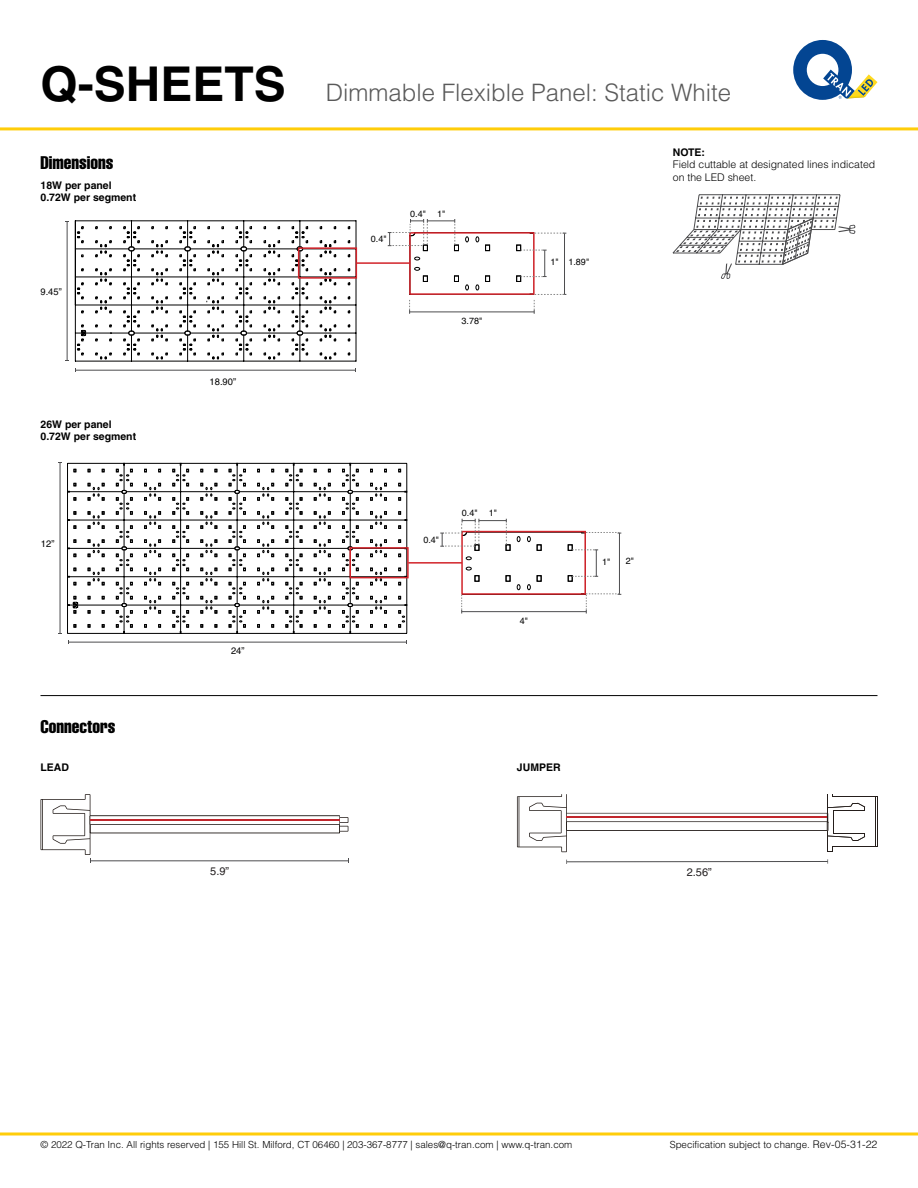
<style>
.page{position:relative;width:918px;height:1188px;background:#fff}
.page>*{position:absolute;margin:0;border:0;box-sizing:border-box;transform-origin:0 0}
.t1{font:300 24px "Helvetica LT Pro";color:#5a5a5a}
.t2{font:extra-condensed 18px "Helvetica LT Pro";color:#000}
.t3{font:10.95px "Helvetica LT Pro";color:#231f20}
.t4{font:700 10.5px/12px "Helvetica LT Pro";color:#000}
.t5{font:300 10.5px/12.6px "Helvetica LT Pro";color:#000}
.t6{font:300 9.75px "Helvetica LT Pro";color:#000}
.t7{font:9.45px "Helvetica LT Pro";color:#000}
.t8{font:9px "Helvetica LT Pro";color:#000}
.s1{font-weight:700;font-size:48px;color:#000}
.s2{font-size:10.5px}
</style>
<div class="page">
<svg style="left:0;top:1132px;width:918px;height:4px;background:#ffd947"></svg>
<hr style="left:0;top:127px;width:918px;height:3px;background:#ffcd0a">
<svg style="left:793px;top:40px;width:84px;height:60px"></svg>
<svg style="left:75px;top:221px;width:281px;height:140px"></svg>
<hr style="left:76px;top:370px;width:280px;height:1px;background:#4d4d4f">
<hr style="left:67px;top:221px;width:1px;height:140px;background:#4d4d4f">
<svg style="left:144px;top:483px;width:17px;height:17px"></svg>
<svg style="left:144px;top:512px;width:17px;height:17px"></svg>
<svg style="left:144px;top:540px;width:17px;height:17px"></svg>
<svg style="left:144px;top:568px;width:17px;height:17px"></svg>
<svg style="left:144px;top:596px;width:17px;height:17px"></svg>
<svg style="left:173px;top:498px;width:16px;height:16px"></svg>
<svg style="left:201px;top:483px;width:16px;height:17px"></svg>
<svg style="left:173px;top:526px;width:16px;height:17px"></svg>
<svg style="left:201px;top:512px;width:16px;height:17px"></svg>
<svg style="left:173px;top:554px;width:16px;height:17px"></svg>
<svg style="left:201px;top:540px;width:16px;height:17px"></svg>
<svg style="left:173px;top:582px;width:16px;height:17px"></svg>
<svg style="left:201px;top:568px;width:16px;height:17px"></svg>
<svg style="left:201px;top:596px;width:16px;height:17px"></svg>
<svg style="left:258px;top:483px;width:16px;height:17px"></svg>
<svg style="left:258px;top:512px;width:16px;height:17px"></svg>
<svg style="left:258px;top:540px;width:16px;height:17px"></svg>
<svg style="left:258px;top:568px;width:16px;height:17px"></svg>
<svg style="left:258px;top:596px;width:16px;height:17px"></svg>
<svg style="left:286px;top:498px;width:16px;height:16px"></svg>
<svg style="left:314px;top:483px;width:16px;height:17px"></svg>
<svg style="left:286px;top:526px;width:16px;height:17px"></svg>
<svg style="left:314px;top:512px;width:16px;height:17px"></svg>
<svg style="left:286px;top:554px;width:16px;height:17px"></svg>
<svg style="left:314px;top:540px;width:16px;height:17px"></svg>
<svg style="left:286px;top:582px;width:16px;height:17px"></svg>
<svg style="left:314px;top:568px;width:16px;height:17px"></svg>
<svg style="left:314px;top:596px;width:16px;height:17px"></svg>
<svg style="left:88px;top:483px;width:16px;height:17px"></svg>
<svg style="left:88px;top:512px;width:16px;height:17px"></svg>
<svg style="left:88px;top:540px;width:16px;height:17px"></svg>
<svg style="left:88px;top:568px;width:16px;height:17px"></svg>
<svg style="left:370px;top:483px;width:17px;height:17px"></svg>
<svg style="left:370px;top:512px;width:17px;height:17px"></svg>
<svg style="left:370px;top:540px;width:17px;height:17px"></svg>
<svg style="left:370px;top:568px;width:17px;height:17px"></svg>
<svg style="left:370px;top:596px;width:17px;height:17px"></svg>
<hr style="left:124px;top:463px;width:1px;height:170px;background:#000">
<hr style="left:67px;top:463px;width:1px;height:170px;background:#000">
<hr style="left:180px;top:463px;width:1px;height:170px;background:#000">
<hr style="left:237px;top:463px;width:1px;height:170px;background:#000">
<hr style="left:293px;top:463px;width:1px;height:170px;background:#000">
<hr style="left:350px;top:463px;width:1px;height:170px;background:#000">
<hr style="left:407px;top:463px;width:1px;height:170px;background:#000">
<hr style="left:68px;top:463px;width:339px;height:1px;background:#000">
<hr style="left:68px;top:491px;width:339px;height:1px;background:#000">
<hr style="left:68px;top:520px;width:339px;height:1px;background:#000">
<hr style="left:68px;top:548px;width:339px;height:1px;background:#000">
<hr style="left:68px;top:576px;width:339px;height:1px;background:#000">
<hr style="left:68px;top:605px;width:339px;height:1px;background:#000">
<hr style="left:68px;top:633px;width:339px;height:1px;background:#000">
<svg style="left:116px;top:526px;width:16px;height:45px"></svg>
<svg style="left:229px;top:526px;width:17px;height:45px"></svg>
<svg style="left:342px;top:526px;width:16px;height:45px"></svg>
<svg style="left:116px;top:582px;width:16px;height:52px"></svg>
<svg style="left:173px;top:610px;width:16px;height:24px"></svg>
<svg style="left:229px;top:582px;width:17px;height:52px"></svg>
<svg style="left:286px;top:610px;width:16px;height:24px"></svg>
<svg style="left:342px;top:582px;width:16px;height:52px"></svg>
<svg style="left:116px;top:463px;width:16px;height:51px"></svg>
<svg style="left:173px;top:463px;width:16px;height:23px"></svg>
<svg style="left:229px;top:463px;width:17px;height:51px"></svg>
<svg style="left:286px;top:463px;width:16px;height:23px"></svg>
<svg style="left:342px;top:463px;width:16px;height:51px"></svg>
<svg style="left:68px;top:483px;width:8px;height:9px"></svg>
<svg style="left:70px;top:520px;width:6px;height:9px"></svg>
<svg style="left:68px;top:540px;width:8px;height:17px"></svg>
<svg style="left:68px;top:568px;width:8px;height:17px"></svg>
<svg style="left:399px;top:483px;width:8px;height:9px"></svg>
<svg style="left:399px;top:520px;width:8px;height:9px"></svg>
<svg style="left:399px;top:540px;width:8px;height:17px"></svg>
<svg style="left:399px;top:568px;width:8px;height:17px"></svg>
<svg style="left:399px;top:605px;width:8px;height:22px"></svg>
<svg style="left:68px;top:596px;width:10px;height:17px"></svg>
<hr style="left:60px;top:463px;width:1px;height:170px;background:#4d4d4f">
<hr style="left:69px;top:642px;width:338px;height:1px;background:#4d4d4f">
<svg style="left:537px;top:545px;width:4px;height:6px"></svg>
<svg style="left:506px;top:575px;width:4px;height:7px"></svg>
<svg style="left:537px;top:575px;width:4px;height:7px"></svg>
<svg style="left:466px;top:557px;width:6px;height:3px"></svg>
<svg style="left:466px;top:567px;width:13px;height:15px"></svg>
<svg style="left:527px;top:584px;width:4px;height:6px"></svg>
<svg style="left:517px;top:584px;width:3px;height:6px"></svg>
<svg style="left:527px;top:536px;width:4px;height:6px"></svg>
<svg style="left:517px;top:536px;width:3px;height:6px"></svg>
<hr style="left:586px;top:532px;width:1px;height:62px;background:#000">
<hr style="left:462px;top:657px;width:123px;height:1px;background:#000">
<hr style="left:462px;top:719px;width:123px;height:1px;background:#000">
<div style="left:461px;top:531px;width:125px;height:64px;border:2px solid #d2232a"></div>
<svg style="left:485px;top:245px;width:5px;height:6px"></svg>
<svg style="left:454px;top:276px;width:5px;height:6px"></svg>
<svg style="left:485px;top:276px;width:5px;height:6px"></svg>
<svg style="left:414px;top:257px;width:6px;height:3px"></svg>
<svg style="left:414px;top:267px;width:14px;height:15px"></svg>
<svg style="left:476px;top:285px;width:3px;height:5px"></svg>
<svg style="left:465px;top:285px;width:4px;height:5px"></svg>
<svg style="left:476px;top:237px;width:3px;height:5px"></svg>
<svg style="left:465px;top:237px;width:4px;height:5px"></svg>
<hr style="left:410px;top:295px;width:124px;height:1px;background:#000">
<hr style="left:410px;top:357px;width:124px;height:1px;background:#000">
<hr style="left:410px;top:419px;width:124px;height:1px;background:#000">
<div style="left:409px;top:232px;width:126px;height:63px;border:2px solid #d2232a"></div>
<hr style="left:408px;top:562px;width:54px;height:2px;background:#d2232a">
<hr style="left:357px;top:262px;width:53px;height:2px;background:#d2232a">
<div style="left:349px;top:547px;width:60px;height:31px;border:2px solid #d2232a"></div>
<div style="left:298px;top:247px;width:59px;height:32px;border:2px solid #d2232a"></div>
<hr style="left:410px;top:312px;width:124px;height:1px;background:#4d4d4f">
<hr style="left:462px;top:611px;width:124px;height:1px;background:#4d4d4f">
<hr style="left:564px;top:233px;width:1px;height:61px;background:#4d4d4f">
<hr style="left:619px;top:533px;width:1px;height:61px;background:#4d4d4f">
<svg style="left:40px;top:794px;width:308px;height:69px"></svg>
<hr style="left:90px;top:819px;width:249px;height:2px;background:#c1272d">
<hr style="left:567px;top:861px;width:261px;height:1px;background:#4d4d4f">
<hr style="left:833px;top:796px;width:44px;height:1px;background:#251e1b">
<hr style="left:833px;top:847px;width:44px;height:1px;background:#251e1b">
<svg style="left:875px;top:797px;width:3px;height:50px"></svg>
<svg style="left:517px;top:794px;width:349px;height:58px"></svg>
<hr style="left:566px;top:817px;width:261px;height:1px;background:#c1272d">
<hr style="left:40px;top:695px;width:838px;height:1px;background:#000">
<svg style="left:673px;top:194px;width:182px;height:85px"></svg>
<svg style="left:409px;top:300px;width:1px;height:14px"></svg>
<svg style="left:461px;top:595px;width:1px;height:19px"></svg>
<svg style="left:440px;top:519px;width:70px;height:32px"></svg>
<svg style="left:388px;top:219px;width:71px;height:32px"></svg>
<svg style="left:530px;top:233px;width:36px;height:1px"></svg>
<svg style="left:581px;top:532px;width:40px;height:2px"></svg>
<svg style="left:568px;top:545px;width:30px;height:37px"></svg>
<svg style="left:516px;top:245px;width:31px;height:37px"></svg>
<svg style="left:530px;top:294px;width:36px;height:20px"></svg>
<svg style="left:581px;top:593px;width:40px;height:21px"></svg>
<h1 class="t1" style="left:40px;top:78px;width:692px"><span class="s1">Q-SHEETS</span> Dimmable Flexible Panel: Static White</h1>
<h2 class="t2" style="left:40px;top:151px;width:75px">Dimensions</h2>
<p class="t4" style="left:40px;top:179px;width:97px">18W per panel<br>0.72W per segment</p>
<p class="t7" style="left:40px;top:286px;width:23px">9.45”</p>
<p class="t4" style="left:40px;top:419px;width:97px">26W per panel<br>0.72W per segment</p>
<p class="t7" style="left:210px;top:376px;width:28px">18.90”</p>
<p class="t8" style="left:371px;top:234px;width:17px">0.4"</p>
<p class="t8" style="left:410px;top:208px;width:17px">0.4"</p>
<p class="t8" style="left:437px;top:208px;width:10px">1"</p>
<p class="t8" style="left:462px;top:316px;width:22px">3.78"</p>
<p class="t8" style="left:551px;top:256px;width:40px">1" 1.89"</p>
<p class="t7" style="left:41px;top:538px;width:15px">12”</p>
<p class="t7" style="left:231px;top:645px;width:15px">24”</p>
<p class="t8" style="left:423px;top:534px;width:17px">0.4"</p>
<p class="t8" style="left:462px;top:508px;width:17px">0.4"</p>
<p class="t8" style="left:489px;top:508px;width:10px">1"</p>
<p class="t8" style="left:520px;top:615px;width:10px">4"</p>
<h2 class="t2" style="left:40px;top:715px;width:77px">Connectors</h2>
<p class="t4" style="left:40px;top:761px;width:30px">LEAD</p>
<p class="t4" style="left:517px;top:761px;width:45px">JUMPER</p>
<p class="t8" style="left:602px;top:556px;width:10px">1"</p>
<p class="t8" style="left:626px;top:556px;width:10px">2"</p>
<p class="t4" style="left:673px;top:146px;width:34px">NOTE:</p>
<p class="t5" style="left:673px;top:158px;width:204px">Field cuttable at designated lines indicated on the LED sheet.</p>
<p class="t3" style="left:210px;top:865px;width:20px">5.9”</p>
<p class="t3" style="left:687px;top:866px;width:27px">2.56”</p>
<p class="t6" style="left:40px;top:1138px;width:533px">© 2022 Q-Tran Inc. All rights reserved | 155 Hill St. Milford, CT 06460 | 203-367-8777 | sales@q-tran.com | www.q-tran.com</p>
<p class="t6" style="left:670px;top:1138px;width:209px">Specification subject to change. <span class="s2">Rev-05-31-22</span></p>
</div>
